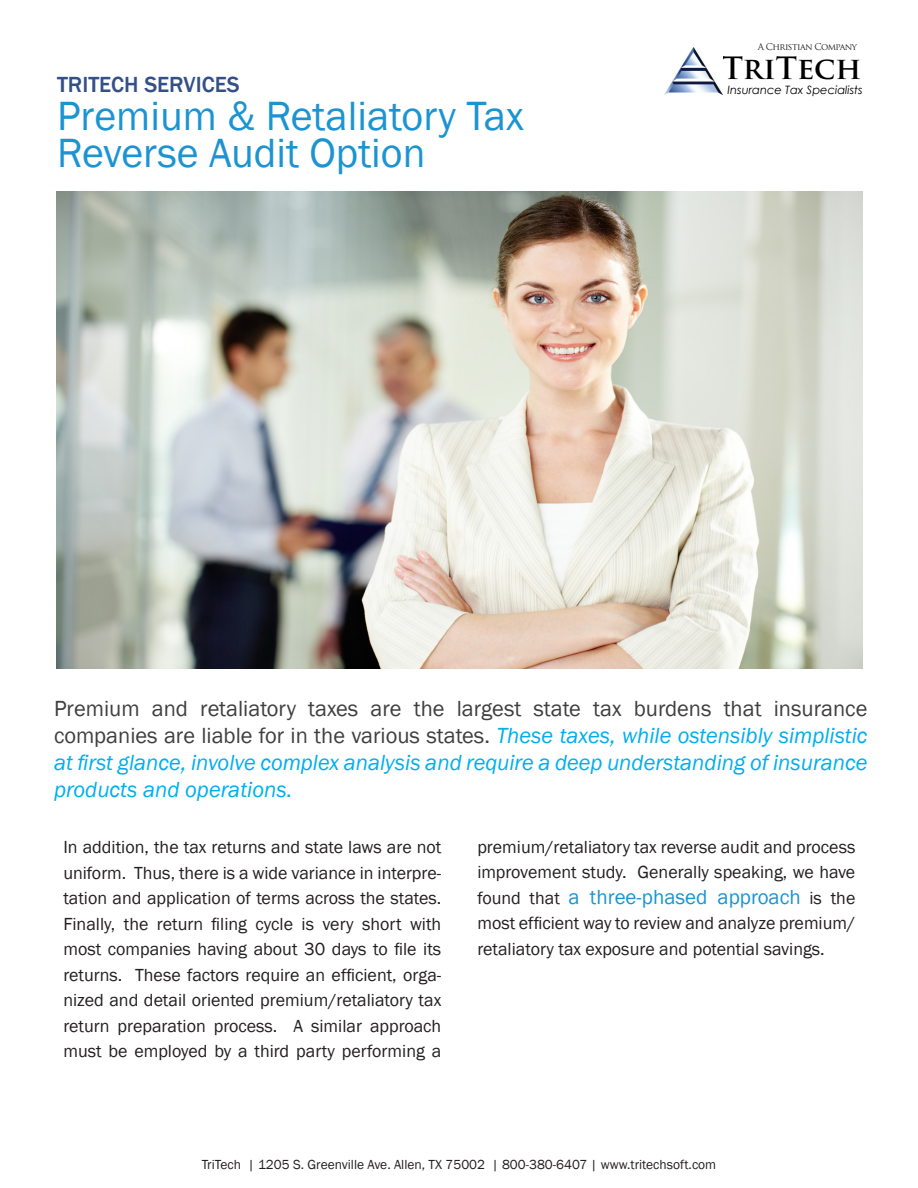
<style>
.page{position:relative;width:918px;height:1188px;background:#fff}
.page>*{position:absolute;margin:0;border:0;box-sizing:border-box;transform-origin:0 0}
.Title1sub{font:42px "Franklin Gothic";color:#1c94d2}
.t1{font:700 30px "Trajan Pro";color:#000}
.t2{font:italic 22.5px/27px "Franklin Gothic";color:#00aeef;text-align:justify}
.Title1sub-2{font:500 22.5px "Franklin Gothic";color:#335187}
.Topic_Body{font:21px "Franklin Gothic";color:#1c94d2}
.Topic_Body-2{font:18px/25.5px "Franklin Gothic";color:#231f20}
.t3{font:13.5px "Franklin Gothic";color:#231f20}
.t4{font:italic 11.55px "Century Gothic";color:#000}
.t5{font:9px "Trajan Pro";letter-spacing:-.06em;color:#231f20}
.s1{font-style:normal;color:#3f3f3f}
.s2{font-size:18px;color:#231f20}
</style>
<div class="page">
<img style="left:664px;top:47px;width:59px;height:47px">
<img style="left:57px;top:191px;width:806px;height:478px">
<p class="Title1sub-2" style="left:57px;top:71px;width:184px">TRITECH SERVICES</p>
<p class="Title1sub" style="left:57px;top:90px;width:468px">Premium &amp; Retaliatory Tax</p>
<p class="Title1sub" style="left:57px;top:127px;width:370px">Reverse Audit Option</p>
<p class="t5" style="left:758px;top:41px;width:101px">A Christian Company</p>
<h2 class="t1" style="left:722px;top:50px;width:141px">TriTech</h2>
<p class="t4" style="left:728px;top:82px;width:137px">Insurance Tax Specialists</p>
<p class="t2" style="left:54px;top:696px;width:815px"><span class="s1">Premium and retaliatory taxes are the largest state tax burdens that insurance companies are liable for in the various states.</span> These taxes, while ostensibly simplistic at first glance, involve complex analysis and require a deep understanding of insurance products and operations.</p>
<p class="Topic_Body-2" style="left:63px;top:835px;width:380px;text-align:justify">In addition, the tax returns and state laws are not uniform. Thus, there is a wide variance in interpre&shy;tation and application of terms across the states.<br>Finally, the return filing cycle is very short with most companies having about 30 days to file its returns. These factors require an efficient, orga&shy;nized and detail oriented premium/retaliatory tax return preparation process. A similar approach must be employed by a third party performing a</p>
<p class="Topic_Body-2" style="left:477px;top:835px;width:380px">premium/retaliatory tax reverse audit and process improvement study. Generally speaking, we have</p>
<p class="Topic_Body" style="left:477px;top:884px;width:380px"><span class="s2">found that</span> a three-phased approach <span class="s2">is the</span></p>
<p class="Topic_Body-2" style="left:477px;top:911px;width:380px">most efficient way to review and analyze premium/ retaliatory tax exposure and potential savings.</p>
<p class="t3" style="left:202px;top:1156px;width:516px">TriTech | 1205 S. Greenville Ave. Allen, TX 75002 | 800-380-6407 | www.tritechsoft.com</p>
</div>
